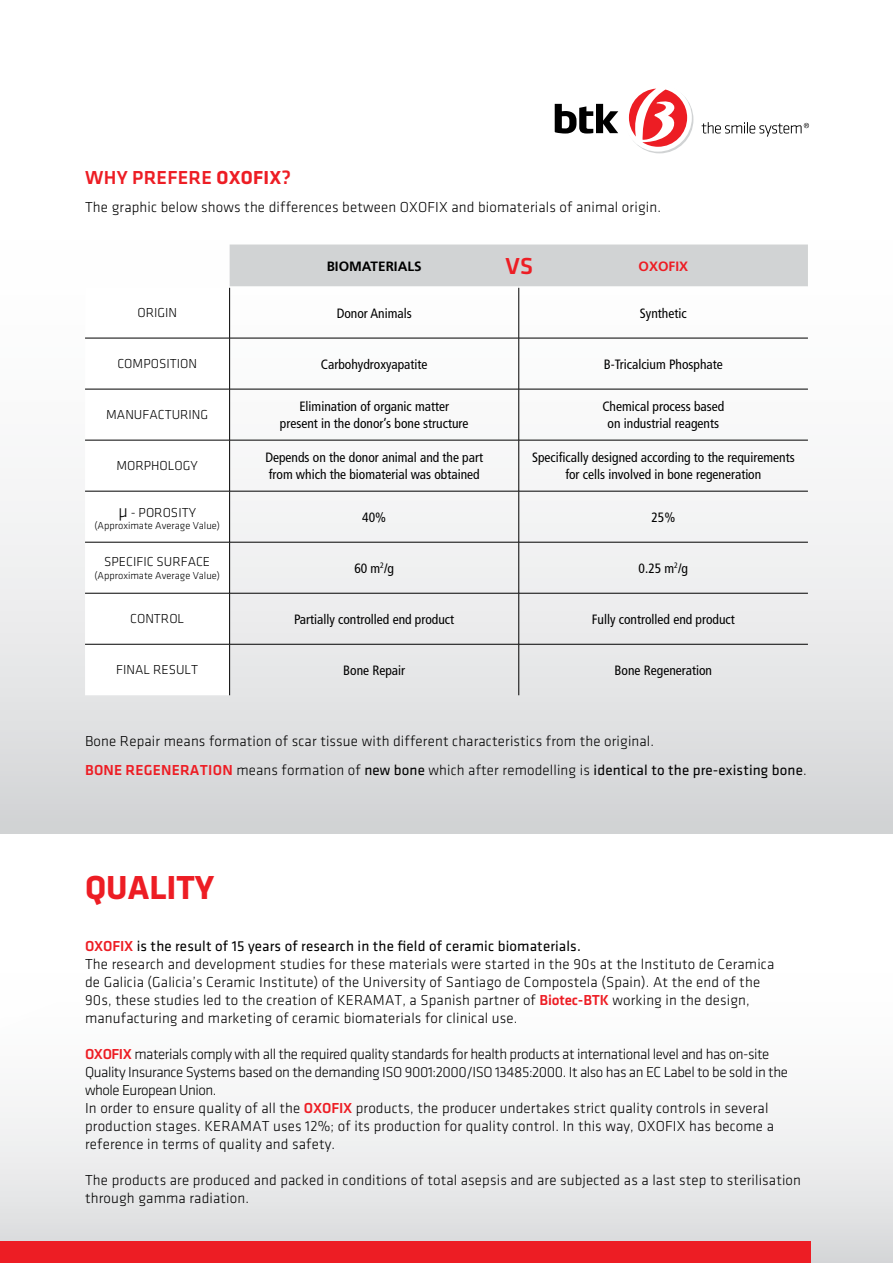
<style>
.page{position:relative;width:893px;height:1263px;background:#fff}
.page>*{position:absolute;margin:0;border:0;box-sizing:border-box;transform-origin:0 0}
.t1{font:700 34.5px "Klavika";color:#ed1d24}
.t2{font:24px "Klavika Medium TF";color:#ed1d24}
.t3{font:19.5px "Klavika Medium TF";letter-spacing:.015em;color:#ed1d24}
.t4{font:300 15px/18px "Klavika";letter-spacing:.01em;color:#000}
.t5{font:300 15px/18px "Klavika";letter-spacing:-.01em;color:#000}
.t6{font:15px/18px "Klavika Light OSTF";letter-spacing:.01em;color:#000}
.t7{font:condensed 13.5px/16.5px "Frutiger LT Std";color:#000;text-align:center}
.t8{font:300 13.5px "Klavika";color:#000}
.t9{font:700 13.5px "Frutiger LT Std";color:#000}
.t10{font:700 13.5px "Frutiger LT Std";color:#ed1d24}
.t11{font:300 10.5px "Klavika";color:#000}
.s1{font-family:"Klavika";font-weight:700}
.s2{font-size:18px}
.s3{font-family:"Klavika Medium TF";font-weight:400;color:#ed1d24}
.s4{font-weight:400}
</style>
<div class="page">
<div style="left:0;top:0;width:893px;height:833px;background:linear-gradient(to bottom,#fff,#dddedf)"></div>
<div style="left:0;top:833px;width:893px;height:430px;background:linear-gradient(to bottom,#fff,#e2e1e3)"></div>
<div style="left:0;top:1241px;width:810px;height:22px;background:#ed1d24"></div>
<div style="left:230px;top:244px;width:578px;height:42px;background:#d1d3d4"></div>
<svg style="left:85px;top:288px;width:144px;height:407px"></svg>
<hr style="left:85px;top:286px;width:145px;height:2px;background:#fff">
<hr style="left:230px;top:286px;width:289px;height:2px;background:#fff">
<hr style="left:519px;top:286px;width:289px;height:2px;background:#fff">
<hr style="left:229px;top:288px;width:1px;height:50px;background:#000">
<hr style="left:518px;top:288px;width:1px;height:50px;background:#000">
<hr style="left:85px;top:338px;width:145px;height:1px;background:#000">
<hr style="left:230px;top:338px;width:289px;height:1px;background:#000">
<hr style="left:229px;top:338px;width:1px;height:51px;background:#000">
<hr style="left:519px;top:338px;width:289px;height:1px;background:#000">
<hr style="left:518px;top:338px;width:1px;height:51px;background:#000">
<hr style="left:85px;top:389px;width:145px;height:1px;background:#000">
<hr style="left:230px;top:389px;width:289px;height:1px;background:#000">
<hr style="left:229px;top:389px;width:1px;height:51px;background:#000">
<hr style="left:519px;top:389px;width:289px;height:1px;background:#000">
<hr style="left:518px;top:389px;width:1px;height:51px;background:#000">
<hr style="left:85px;top:440px;width:145px;height:1px;background:#000">
<hr style="left:230px;top:440px;width:289px;height:1px;background:#000">
<hr style="left:229px;top:440px;width:1px;height:51px;background:#000">
<hr style="left:519px;top:440px;width:289px;height:1px;background:#000">
<hr style="left:518px;top:440px;width:1px;height:51px;background:#000">
<hr style="left:85px;top:491px;width:145px;height:1px;background:#000">
<hr style="left:230px;top:491px;width:289px;height:1px;background:#000">
<hr style="left:229px;top:491px;width:1px;height:51px;background:#000">
<hr style="left:519px;top:491px;width:289px;height:1px;background:#000">
<hr style="left:518px;top:491px;width:1px;height:51px;background:#000">
<hr style="left:85px;top:542px;width:145px;height:1px;background:#000">
<hr style="left:230px;top:542px;width:289px;height:1px;background:#000">
<hr style="left:229px;top:542px;width:1px;height:51px;background:#000">
<hr style="left:519px;top:542px;width:289px;height:1px;background:#000">
<hr style="left:518px;top:542px;width:1px;height:51px;background:#000">
<hr style="left:85px;top:593px;width:145px;height:1px;background:#000">
<hr style="left:230px;top:593px;width:289px;height:1px;background:#000">
<hr style="left:229px;top:593px;width:1px;height:51px;background:#000">
<hr style="left:519px;top:593px;width:289px;height:1px;background:#000">
<hr style="left:518px;top:593px;width:1px;height:51px;background:#000">
<hr style="left:85px;top:644px;width:145px;height:1px;background:#000">
<hr style="left:230px;top:644px;width:289px;height:1px;background:#000">
<hr style="left:229px;top:644px;width:1px;height:51px;background:#000">
<hr style="left:519px;top:644px;width:289px;height:1px;background:#000">
<hr style="left:518px;top:644px;width:1px;height:51px;background:#000">
<svg style="left:555px;top:104px;width:63px;height:30px"></svg>
<svg style="left:702px;top:122px;width:107px;height:15px"></svg>
<div style="left:624px;top:84px;width:68px;height:68px;background:#fff;border-radius:50%"></div>
<svg style="left:629px;top:89px;width:58px;height:58px"></svg>
<h3 class="t3" style="left:85px;top:167px;width:207px">WHY PREFERE <span class="s1">OXOFIX</span>?</h3>
<p class="t4" style="left:85px;top:199px;width:577px">The graphic below shows the differences between OXOFIX and biomaterials of animal origin.</p>
<h2 class="t2" style="left:505px;top:253px;width:29px">VS</h2>
<p class="t9" style="left:327px;top:258px;width:96px">BIOMATERIALS</p>
<p class="t10" style="left:639px;top:258px;width:51px">OXOFIX</p>
<p class="t8" style="left:137px;top:306px;width:41px">ORIGIN</p>
<p class="t7" style="left:337px;top:305px;width:77px">Donor Animals</p>
<p class="t7" style="left:640px;top:305px;width:48px">Synthetic</p>
<p class="t8" style="left:117px;top:357px;width:81px">COMPOSITION</p>
<p class="t7" style="left:321px;top:356px;width:108px">Carbohydroxyapatite</p>
<p class="t7" style="left:604px;top:356px;width:120px">B-Tricalcium Phosphate</p>
<p class="t8" style="left:106px;top:408px;width:103px">MANUFACTURING</p>
<p class="t7" style="left:280px;top:399px;width:190px">Elimination of organic matter present in the donor’s bone structure</p>
<p class="t7" style="left:602px;top:399px;width:123px">Chemical process based on industrial reagents</p>
<p class="t8" style="left:117px;top:459px;width:83px">MORPHOLOGY</p>
<p class="t7" style="left:265px;top:450px;width:219px;text-align:left">Depends on the donor animal and the part from which the biomaterial was obtained</p>
<p class="t7" style="left:532px;top:450px;width:264px">Specifically designed according to the requirements for cells involved in bone regeneration</p>
<p class="t8" style="left:118px;top:505px;width:79px"><span class="s2">µ</span> - POROSITY</p>
<p class="t11" style="left:94px;top:520px;width:127px">(Approximate Average Value)</p>
<p class="t7" style="left:362px;top:509px;width:25px">40%</p>
<p class="t7" style="left:651px;top:509px;width:25px">25%</p>
<p class="t8" style="left:104px;top:555px;width:107px">SPECIFIC SURFACE</p>
<p class="t11" style="left:94px;top:570px;width:127px">(Approximate Average Value)</p>
<p class="t7" style="left:354px;top:560px;width:41px">60 m<sup>2</sup>/g</p>
<p class="t7" style="left:639px;top:560px;width:51px">0.25 m<sup>2</sup>/g</p>
<p class="t8" style="left:130px;top:612px;width:56px">CONTROL</p>
<p class="t7" style="left:294px;top:611px;width:161px">Partially controlled end product</p>
<p class="t7" style="left:592px;top:611px;width:144px">Fully controlled end product</p>
<p class="t8" style="left:116px;top:663px;width:84px">FINAL RESULT</p>
<p class="t7" style="left:343px;top:662px;width:63px">Bone Repair</p>
<p class="t7" style="left:615px;top:662px;width:99px">Bone Regeneration</p>
<p class="t4" style="left:85px;top:727px;width:723px;line-height:28.5px">Bone Repair means formation of scar tissue with different characteristics from the original.<br><span class="s3">BONE REGENERATION</span> means formation of <span class="s4">new bone</span> which after remodelling is <span class="s4">identical to the pre-existing bone</span>.</p>
<h1 class="t1" style="left:85px;top:869px;width:131px">QUALITY</h1>
<p class="t4" style="left:85px;top:937px;width:691px"><span class="s3">OXOFIX</span> <span class="s4">is the result of 15 years of research in the field of ceramic biomaterials.<br></span>The research and development studies for these materials were started in the 90s at the lnstituto de Ceramica de Galicia (Galicia’s Ceramic Institute) of the University of Santiago de Compostela (Spain). At the end of the 90s, these studies led to the creation of KERAMAT, a Spanish partner of <span class="s3">Biotec-BTK</span> working in the design, manufacturing and marketing of ceramic biomaterials for clinical use.</p>
<p class="t5" style="left:85px;top:1045px;width:704px"><span class="s3">OXOFIX</span> materials comply with all the required quality standards for health products at international level and has on-site Quality Insurance Systems based on the demanding ISO 9001:2000/ISO 13485:2000. It also has an EC Label to be sold in the whole European Union.<br>In order to ensure quality of all the <span class="s3">OXOFIX</span> products, the producer undertakes strict quality controls in several production stages. KERAMAT uses 12%; of its production for quality control. In this way, OXOFIX has become a reference in terms of quality and safety.</p>
<p class="t6" style="left:85px;top:1171px;width:717px">The products are produced and packed in conditions of total asepsis and are subjected as a last step to sterilisation through gamma radiation.</p>
</div>
